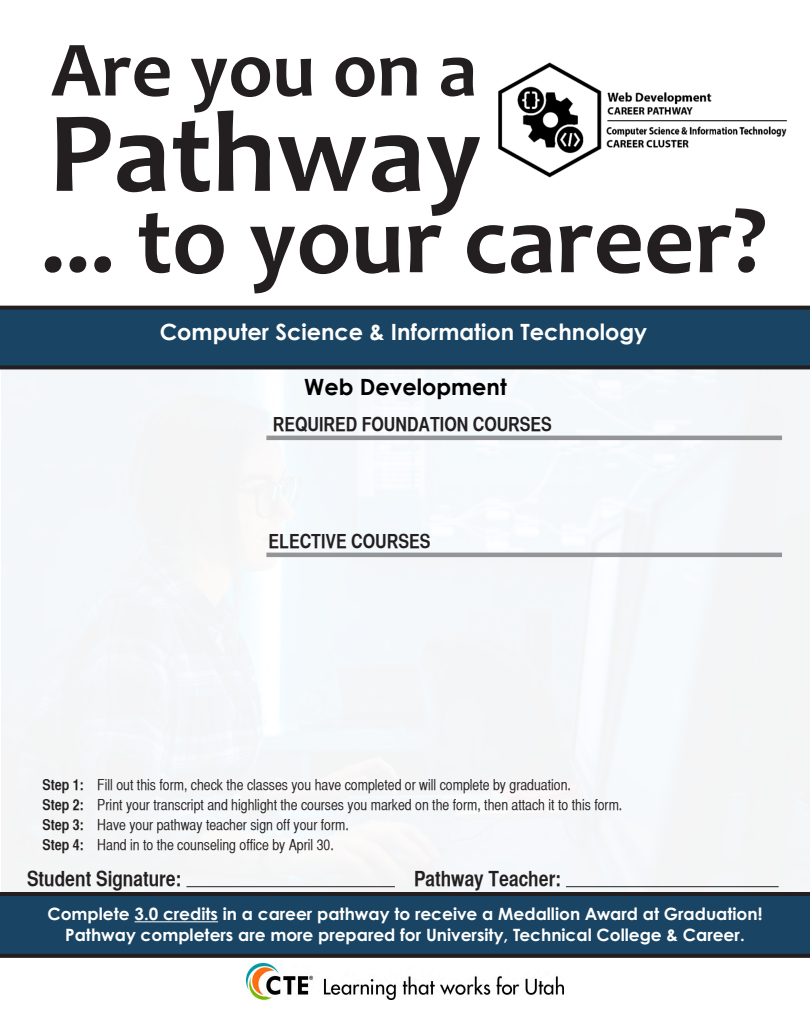
<style>
.page{position:relative;width:810px;height:1026px;background:#fff}
.page>*{position:absolute;margin:0;border:0;box-sizing:border-box;transform-origin:0 0}
.t1{font:700 22.4px "Century Gothic";color:#fff}
.t2{font:700 22.4px "Century Gothic";color:#000}
.t3{font:21px "Helvetica CY Bold";color:#231f20}
.t4{font:19.5px "Helvetica CY Bold";color:#231f20}
.t5{font:700 17px "Century Gothic Pro";color:#fff}
.t6{font:15px "Helvetica CY Plain";color:#231f20}
.t7{font:15px "Helvetica CY Bold";color:#231f20}
</style>
<div class="page">
<img style="left:246px;top:963px;width:318px;height:36px">
<svg style="left:276px;top:59px;width:36px;height:38px"></svg>
<svg style="left:336px;top:57px;width:81px;height:40px"></svg>
<svg style="left:441px;top:58px;width:33px;height:38px"></svg>
<svg style="left:52px;top:45px;width:218px;height:147px"></svg>
<svg style="left:278px;top:137px;width:88px;height:54px"></svg>
<svg style="left:372px;top:135px;width:48px;height:57px"></svg>
<svg style="left:427px;top:137px;width:53px;height:79px"></svg>
<svg style="left:45px;top:256px;width:17px;height:17px"></svg>
<svg style="left:70px;top:256px;width:16px;height:17px"></svg>
<svg style="left:94px;top:256px;width:17px;height:17px"></svg>
<svg style="left:139px;top:213px;width:85px;height:61px"></svg>
<svg style="left:250px;top:225px;width:98px;height:68px"></svg>
<svg style="left:355px;top:227px;width:45px;height:47px"></svg>
<svg style="left:408px;top:225px;width:34px;height:47px"></svg>
<svg style="left:467px;top:225px;width:38px;height:49px"></svg>
<svg style="left:511px;top:225px;width:41px;height:48px"></svg>
<svg style="left:559px;top:225px;width:82px;height:49px"></svg>
<svg style="left:647px;top:225px;width:44px;height:49px"></svg>
<svg style="left:698px;top:208px;width:67px;height:65px"></svg>
<div style="left:0;top:308px;width:810px;height:58px;background:#194463"></div>
<div style="left:0;top:896px;width:810px;height:58px;background:#194463"></div>
<svg style="left:0;top:306px;width:810px;height:4px;background:#222226"></svg>
<svg style="left:0;top:365px;width:810px;height:4px;background:#212327"></svg>
<hr style="left:0;top:892px;width:810px;height:4px;background:#231f20">
<svg style="left:0;top:954px;width:810px;height:4px;background:#2a2627"></svg>
<hr style="left:186px;top:886px;width:209px;height:1px;background:#231f20">
<hr style="left:566px;top:886px;width:213px;height:1px;background:#231f20">
<svg style="left:266px;top:436px;width:516px;height:121px;fill:#f5f9fc"></svg>
<hr style="left:135px;top:921px;width:83px;height:1px;background:#fff">
<img style="left:498px;top:62px;width:290px;height:115px">
<p class="t1" style="left:160px;top:315px;width:489px">Computer Science &amp; Information Technology</p>
<h1 class="t2" style="left:304px;top:370px;width:204px">Web Development</h1>
<p class="t4" style="left:273px;top:412px;width:280px">REQUIRED FOUNDATION COURSES</p>
<p class="t4" style="left:269px;top:530px;width:163px">ELECTIVE COURSES</p>
<p class="t7" style="left:43px;top:776px;width:43px">Step 1:</p>
<p class="t6" style="left:97px;top:776px;width:475px">Fill out this form, check the classes you have completed or will complete by graduation.</p>
<p class="t7" style="left:43px;top:795px;width:43px">Step 2:</p>
<p class="t6" style="left:97px;top:796px;width:527px">Print your transcript and highlight the courses you marked on the form, then attach it to this form.</p>
<p class="t7" style="left:43px;top:815px;width:43px">Step 3:</p>
<p class="t6" style="left:97px;top:816px;width:253px">Have your pathway teacher sign off your form.</p>
<p class="t7" style="left:43px;top:835px;width:43px">Step 4:</p>
<p class="t6" style="left:97px;top:836px;width:238px">Hand in to the counseling office by April 30.</p>
<p class="t3" style="left:27px;top:866px;width:156px">Student Signature:</p>
<p class="t3" style="left:414px;top:866px;width:149px">Pathway Teacher:</p>
<p class="t5" style="left:48px;top:903px;width:716px">Complete 3.0 credits in a career pathway to receive a Medallion Award at Graduation!</p>
<p class="t5" style="left:65px;top:924px;width:681px">Pathway completers are more prepared for University, Technical College &amp; Career.</p>
</div>
